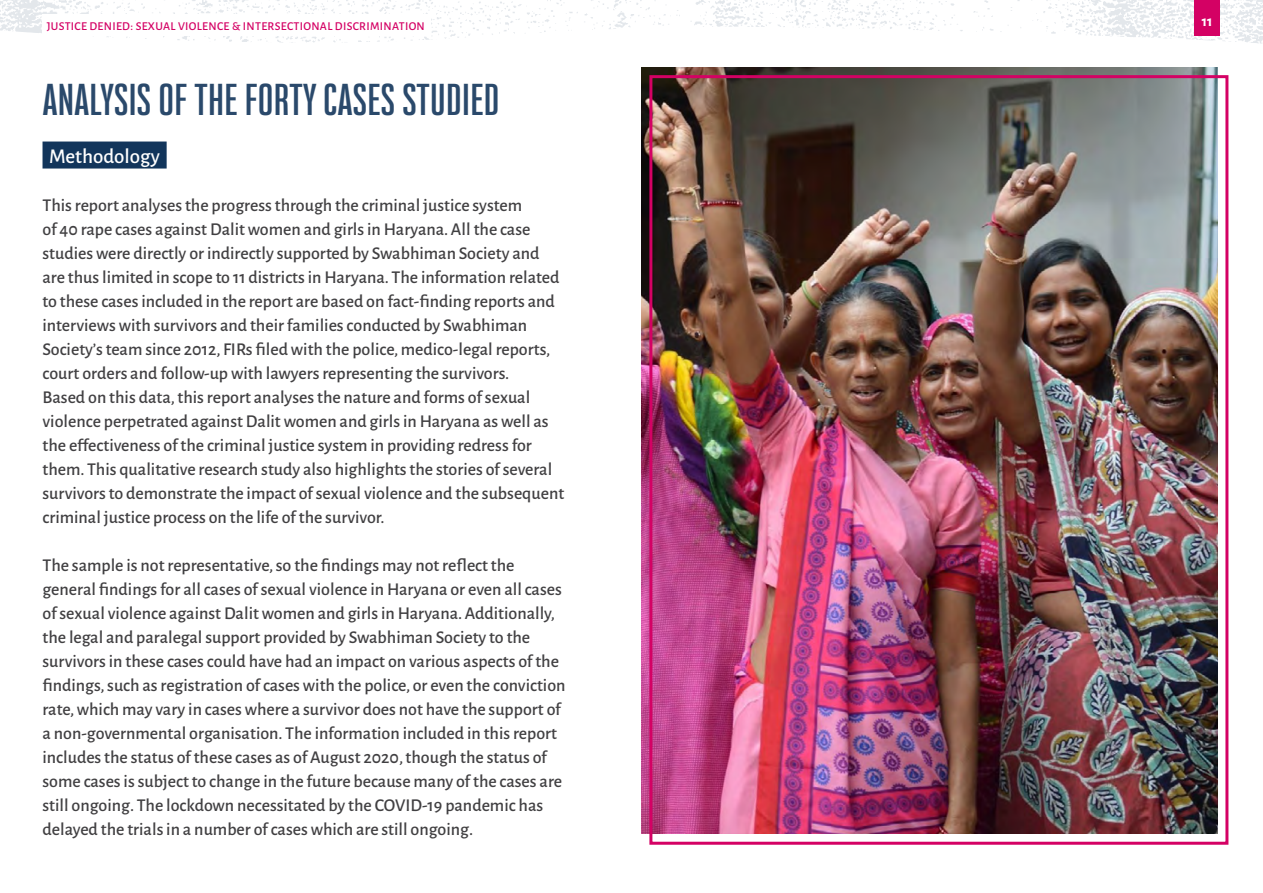
<style>
.page{position:relative;width:1263px;height:893px;background:#fff}
.page>*{position:absolute;margin:0;border:0;box-sizing:border-box;transform-origin:0 0}
.TOC_Header_01{font:700 39px "Bw Stretch";letter-spacing:.01em;color:#2a496b}
.TOC_subhead_01{font:500 21px "Alegreya Sans";color:#fff}
.t1{font:500 18px/24px "Alegreya Sans";color:#414042}
.t2{font:700 15px "Alegreya Sans";color:#fff}
.t3{font:500 12px "Alegreya Sans";letter-spacing:.025em;color:#d40164}
</style>
<div class="page">
<img style="left:0;top:0;width:1263px;height:44px">
<img style="left:641px;top:67px;width:576px;height:767px">
<div style="left:649px;top:75px;width:579px;height:770px;border:3px solid #d40164"></div>
<div style="left:43px;top:142px;width:124px;height:27px;background:#12355b"></div>
<div style="left:1194px;top:0;width:26px;height:36px;background:#d40164"></div>
<div style="left:43px;top:14px;width:388px;height:22px;background:#fff"></div>
<p class="t3" style="left:47px;top:17px;width:380px">JUSTICE DENIED: SEXUAL VIOLENCE &amp; INTERSECTIONAL DISCRIMINATION</p>
<p class="t2" style="left:1202px;top:10px;width:12px">11</p>
<p class="TOC_Header_01" style="left:43px;top:74px;width:458px">ANALYSIS OF THE FORTY CASES STUDIED</p>
<p class="TOC_subhead_01" style="left:49px;top:141px;width:112px">Methodology</p>
<p class="t1" style="left:43px;top:192px;width:523px">This report analyses the progress through the criminal justice system<br>of 40 rape cases against Dalit women and girls in Haryana. All the case studies were directly or indirectly supported by Swabhiman Society and are thus limited in scope to 11 districts in Haryana. The information related to these cases included in the report are based on fact-finding reports and interviews with survivors and their families conducted by Swabhiman Society’s team since 2012, FIRs filed with the police, medico-legal reports, court orders and follow-up with lawyers representing the survivors.<br>Based on this data, this report analyses the nature and forms of sexual violence perpetrated against Dalit women and girls in Haryana as well as the effectiveness of the criminal justice system in providing redress for them. This qualitative research study also highlights the stories of several survivors to demonstrate the impact of sexual violence and the subsequent criminal justice process on the life of the survivor.</p>
<p class="t1" style="left:43px;top:552px;width:524px">The sample is not representative, so the findings may not reflect the general findings for all cases of sexual violence in Haryana or even all cases of sexual violence against Dalit women and girls in Haryana. Additionally, the legal and paralegal support provided by Swabhiman Society to the survivors in these cases could have had an impact on various aspects of the findings, such as registration of cases with the police, or even the conviction rate, which may vary in cases where a survivor does not have the support of a non-governmental organisation. The information included in this report includes the status of these cases as of August 2020, though the status of some cases is subject to change in the future because many of the cases are still ongoing. The lockdown necessitated by the COVID-19 pandemic has delayed the trials in a number of cases which are still ongoing.</p>
</div>
